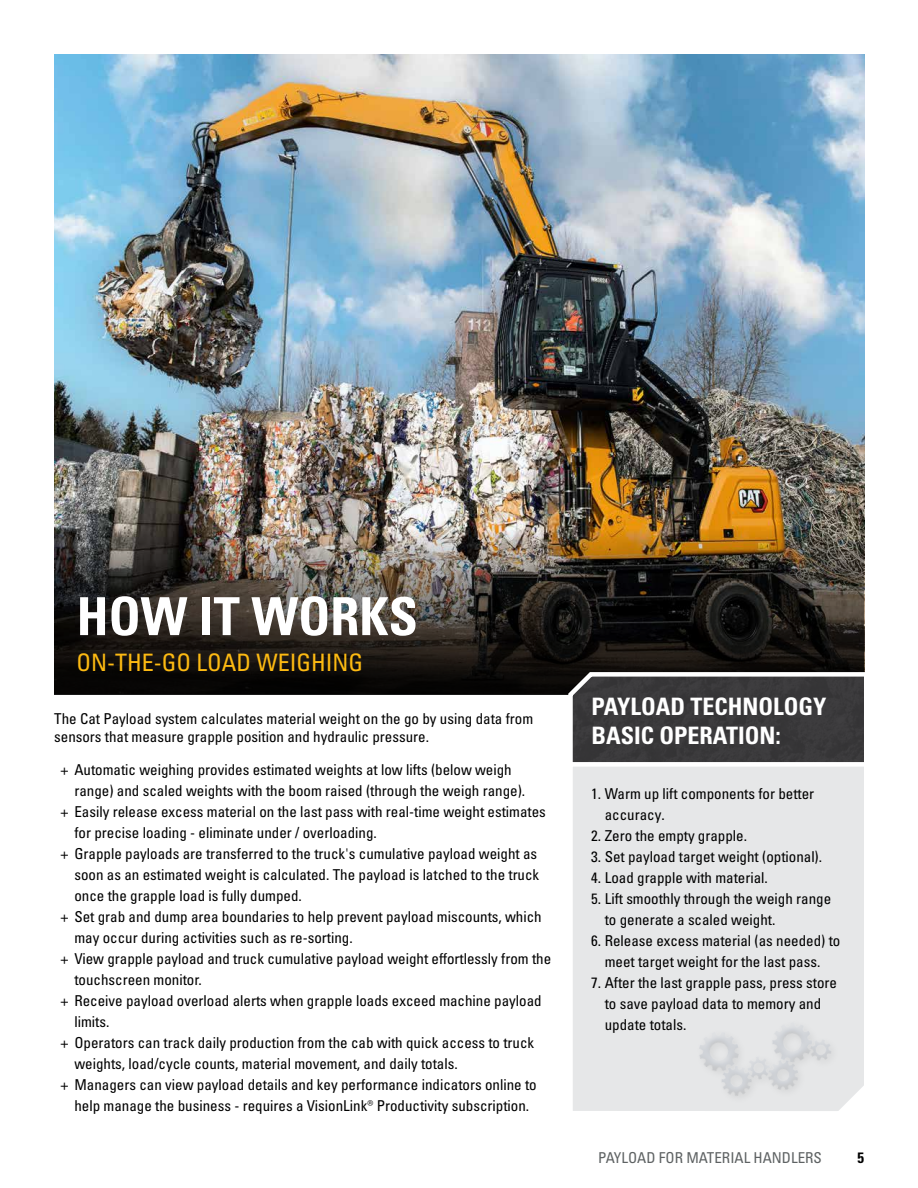
<style>
.page{position:relative;width:918px;height:1188px;background:#fff}
.page>*{position:absolute;margin:0;border:0;box-sizing:border-box;transform-origin:0 0}
.t1{font:52.5px "Univers LTCYR 67 Bold Cond";color:#fff}
.t2{font:24px/28.8px "Univers LTCYR 67 Bold Cond";color:#fff}
.t3{font:condensed 24px "Univers LTCYR 57";color:#fdba12}
.t4{font:condensed 15px/21px "Univers LTCYR 57";color:#000}
.t5{font:condensed 15px "Univers LTCYR 57";color:#5e6263}
.t6{font:15px "Univers LTCYR 67 Bold Cond";color:#000}
</style>
<div class="page">
<img style="left:54px;top:55px;width:810px;height:216px">
<img style="left:54px;top:271px;width:810px;height:423px">
<svg style="left:566px;top:668px;width:299px;height:92px;background:#444345"></svg>
<div style="left:572px;top:760px;width:292px;height:351px;background:#e6e7e8"></div>
<svg style="left:677px;top:989px;width:170px;height:122px;background:#e2e3e4"></svg>
<h1 class="t1" style="left:77px;top:584px;width:343px">HOW IT WORKS</h1>
<h2 class="t3" style="left:77px;top:647px;width:288px">ON-THE-GO LOAD WEIGHING</h2>
<p class="t4" style="left:54px;top:709px;width:481px;line-height:18px">The Cat Payload system calculates material weight on the go by using data from sensors that measure grapple position and hydraulic pressure.</p>
<p class="t4" style="left:61px;top:759px;width:452px">+ Automatic weighing provides estimated weights at low lifts (below weigh</p>
<p class="t4" style="left:74px;top:780px;width:452px">range) and scaled weights with the boom raised (through the weigh range).</p>
<p class="t4" style="left:61px;top:801px;width:487px">+ Easily release excess material on the last pass with real-time weight estimates</p>
<p class="t4" style="left:74px;top:822px;width:304px">for precise loading - eliminate under / overloading.</p>
<p class="t4" style="left:61px;top:843px;width:478px">+ Grapple payloads are transferred to the truck's cumulative payload weight as</p>
<p class="t4" style="left:74px;top:864px;width:466px">soon as an estimated weight is calculated. The payload is latched to the truck</p>
<p class="t4" style="left:74px;top:885px;width:229px">once the grapple load is fully dumped.</p>
<p class="t4" style="left:61px;top:906px;width:482px">+ Set grab and dump area boundaries to help prevent payload miscounts, which</p>
<p class="t4" style="left:74px;top:927px;width:280px">may occur during activities such as re-sorting.</p>
<p class="t4" style="left:61px;top:948px;width:492px">+ View grapple payload and truck cumulative payload weight effortlessly from the</p>
<p class="t4" style="left:74px;top:969px;width:129px">touchscreen monitor.</p>
<p class="t4" style="left:61px;top:990px;width:482px">+ Receive payload overload alerts when grapple loads exceed machine payload</p>
<p class="t4" style="left:74px;top:1011px;width:36px">limits.</p>
<p class="t4" style="left:61px;top:1032px;width:475px">+ Operators can track daily production from the cab with quick access to truck</p>
<p class="t4" style="left:74px;top:1053px;width:385px">weights, load/cycle counts, material movement, and daily totals.</p>
<p class="t4" style="left:61px;top:1074px;width:477px">+ Managers can view payload details and key performance indicators online to</p>
<p class="t4" style="left:74px;top:1095px;width:456px">help manage the business - requires a VisionLink® Productivity subscription.</p>
<h2 class="t2" style="left:592px;top:691px;width:236px">PAYLOAD TECHNOLOGY<br>BASIC OPERATION:</h2>
<p class="t4" style="left:605px;top:783px;width:211px;text-indent:-14px">1. Warm up lift components for better accuracy.</p>
<p class="t4" style="left:591px;top:825px;width:157px">2. Zero the empty grapple.</p>
<p class="t4" style="left:591px;top:846px;width:232px">3. Set payload target weight (optional).</p>
<p class="t4" style="left:591px;top:867px;width:178px">4. Load grapple with material.</p>
<p class="t4" style="left:605px;top:888px;width:228px;text-indent:-14px">5. Lift smoothly through the weigh range to generate a scaled weight.</p>
<p class="t4" style="left:591px;top:930px;width:251px;text-align:center">6. Release excess material (as needed) to meet target weight for the last pass.</p>
<p class="t4" style="left:605px;top:972px;width:234px;text-indent:-14px">7. After the last grapple pass, press store to save payload data to memory and update totals.</p>
<p class="t5" style="left:598px;top:1148px;width:225px">PAYLOAD FOR MATERIAL HANDLERS</p>
<p class="t6" style="left:857px;top:1148px;width:8px">5</p>
</div>
